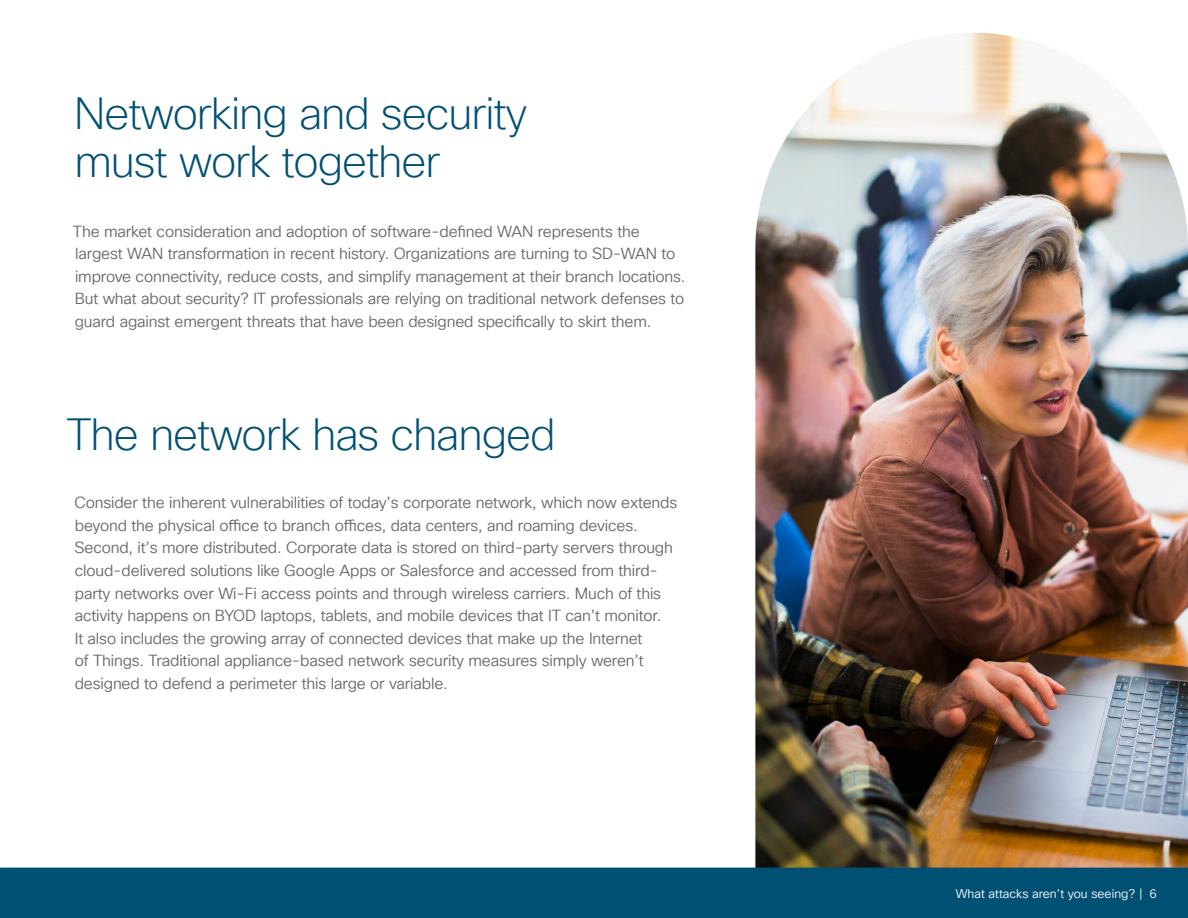
<style>
.page{position:relative;width:1188px;height:918px;background:#fff}
.page>*{position:absolute;margin:0;border:0;box-sizing:border-box;transform-origin:0 0}
.t1{font:200 43.95px/47.7px "Cisco Sans TT";letter-spacing:-.025em;color:#005073}
.t2{font:15.75px/22.6px "Cisco Sans TT Light";letter-spacing:-.01em;color:#666767}
.t3{font:12.3px "Cisco Sans TT Light";color:#fff}
</style>
<div class="page">
<img style="left:755px;top:33px;width:433px;height:835px">
<div style="left:0;top:868px;width:1188px;height:50px;background:#005073"></div>
<h1 class="t1" style="left:74px;top:91px;width:455px">Networking and security must work together</h1>
<p class="t2" style="left:73px;top:220px;width:614px">The market consideration and adoption of software-defined WAN represents the largest WAN transformation in recent history. Organizations are turning to SD-WAN to improve connectivity, reduce costs, and simplify management at their branch locations.<br>But what about security? IT professionals are relying on traditional network defenses to guard against emergent threats that have been designed specifically to skirt them.</p>
<h1 class="t1" style="left:66px;top:412px;width:491px">The network has changed</h1>
<p class="t2" style="left:74px;top:492px;width:604px">Consider the inherent vulnerabilities of today’s corporate network, which now extends beyond the physical office to branch offices, data centers, and roaming devices.<br>Second, it’s more distributed. Corporate data is stored on third-party servers through cloud-delivered solutions like Google Apps or Salesforce and accessed from third&shy;party networks over Wi-Fi access points and through wireless carriers. Much of this activity happens on BYOD laptops, tablets, and mobile devices that IT can’t monitor.<br>It also includes the growing array of connected devices that make up the Internet<br>of Things. Traditional appliance-based network security measures simply weren’t designed to defend a perimeter this large or variable.</p>
<p class="t3" style="left:956px;top:885px;width:202px">What attacks aren’t you seeing? | 6</p>
</div>
